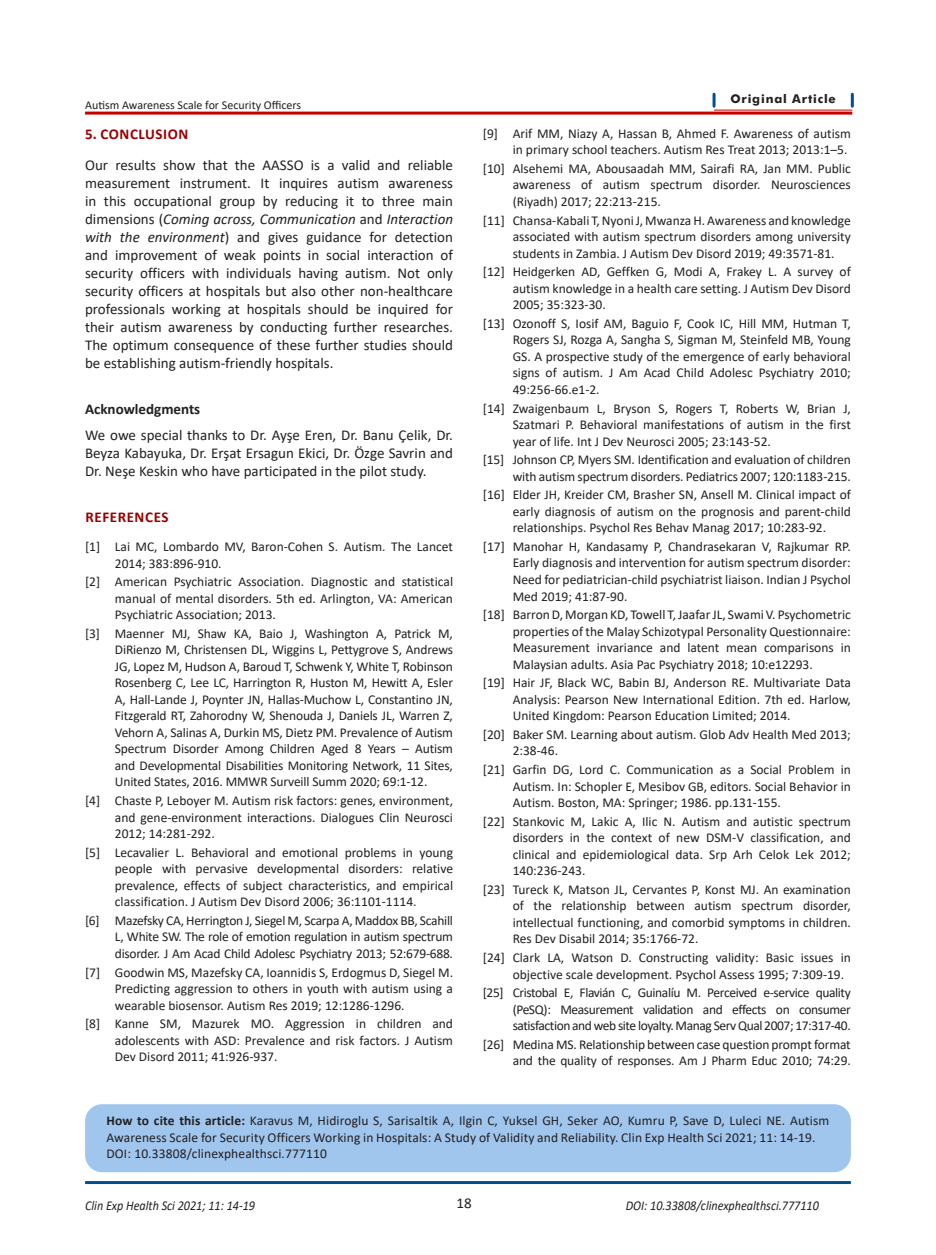
<style>
.page{position:relative;width:936px;height:1255px;background:#fff}
.page>*{position:absolute;margin:0;border:0;box-sizing:border-box;transform-origin:0 0}
.MNormal-TR{font:15px/18px "Calibri";color:#231f20;text-align:justify}
.t1{font:700 15px "Calibri";letter-spacing:.04em;color:#9a0000}
.t2{font:700 15px "Calibri";color:#231f20}
.t3{font:13.5px/16.5px "Calibri";color:#231f20;text-align:justify}
.t4{font:italic 13.5px "Calibri";color:#231f20;scale:.9 1}
.t5{font:12px "Calibri";color:#231f20}
.t6{font:700 12px "Futura BT";letter-spacing:.07em;color:#231f20}
.s1{font-style:italic}
.s2{font-weight:700}
.s3{font-style:inherit}
</style>
<div class="page">
<hr style="left:85px;top:1180px;width:765px;height:3px;background:#005090">
<hr style="left:85px;top:112px;width:767px;height:3px;background:#c80000">
<svg style="left:712px;top:94px;width:3px;height:12px"></svg>
<svg style="left:850px;top:94px;width:3px;height:12px"></svg>
<hr style="left:714px;top:110px;width:138px;height:1px;background:#c80000">
<div style="left:85px;top:1104px;width:765px;height:68px;background:#a0c6ee;border-radius:17px"></div>
<p class="t5" style="left:85px;top:97px;width:218px">Autism Awareness Scale for Security Officers</p>
<h2 class="t1" style="left:85px;top:123px;width:105px">5. CONCLUSION</h2>
<p class="MNormal-TR" style="left:85px;top:155px;width:369px">Our results show that the AASSO is a valid and reliable measurement instrument. It inquires autism awareness in this occupational group by reducing it to three main dimensions (<span class="s1">Coming across, Communication</span> and <span class="s1">Interaction with the environment</span>) and gives guidance for detection and improvement of weak points in social interaction of security officers with individuals having autism. Not only security officers at hospitals but also other non-healthcare professionals working at hospitals should be inquired for their autism awareness by conducting further researches.<br>The optimum consequence of these further studies should be establishing autism-friendly hospitals.</p>
<h3 class="t2" style="left:85px;top:398px;width:117px">Acknowledgments</h3>
<p class="MNormal-TR" style="left:85px;top:425px;width:369px">We owe special thanks to Dr. Ayşe Eren, Dr. Banu Çelik, Dr.<br>Beyza Kabayuka, Dr. Erşat Ersagun Ekici, Dr. Özge Savrin and Dr. Neşe Keskin who have participated in the pilot study.</p>
<h2 class="t1" style="left:85px;top:506px;width:85px">REFERENCES</h2>
<p class="t3" style="left:115px;top:538px;width:340px;text-indent:-30px">[1] Lai MC, Lombardo MV, Baron-Cohen S. Autism. The Lancet<br>2014; 383:896-910.</p>
<p class="t3" style="left:115px;top:573px;width:340px;text-indent:-30px">[2] American Psychiatric Association. Diagnostic and statistical manual of mental disorders. 5th ed. Arlington, VA: American Psychiatric Association; 2013.</p>
<p class="t3" style="left:115px;top:625px;width:339px;text-indent:-30px">[3] Maenner MJ, Shaw KA, Baio J, Washington A, Patrick M, DiRienzo M, Christensen DL, Wiggins L, Pettygrove S, Andrews JG, Lopez M, Hudson A, Baroud T, Schwenk Y, White T, Robinson Rosenberg C, Lee LC, Harrington R, Huston M, Hewitt A, Esler A, Hall-Lande J, Poynter JN, Hallas-Muchow L, Constantino JN, Fitzgerald RT, Zahorodny W, Shenouda J, Daniels JL, Warren Z, Vehorn A, Salinas A, Durkin MS, Dietz PM. Prevalence of Autism Spectrum Disorder Among Children Aged 8 Years – Autism and Developmental Disabilities Monitoring Network, 11 Sites, United States, 2016. MMWR Surveill Summ 2020; 69:1-12.</p>
<p class="t3" style="left:115px;top:792px;width:340px;text-indent:-30px">[4] Chaste P, Leboyer M. Autism risk factors: genes, environment, and gene-environment interactions. Dialogues Clin Neurosci 2012; 14:281-292.</p>
<p class="t3" style="left:115px;top:843px;width:340px;text-indent:-30px">[5] Lecavalier L. Behavioral and emotional problems in young people with pervasive developmental disorders: relative prevalence, effects of subject characteristics, and empirical classification. J Autism Dev Disord 2006; 36:1101-1114.</p>
<p class="t3" style="left:115px;top:911px;width:339px;text-indent:-30px">[6] Mazefsky CA, Herrington J, Siegel M, Scarpa A, Maddox BB, Scahill L, White SW. The role of emotion regulation in autism spectrum disorder. J Am Acad Child Adolesc Psychiatry 2013; 52:679-688.</p>
<p class="t3" style="left:115px;top:963px;width:340px;text-indent:-30px">[7] Goodwin MS, Mazefsky CA, Ioannidis S, Erdogmus D, Siegel M.<br>Predicting aggression to others in youth with autism using a wearable biosensor. Autism Res 2019; 12:1286-1296.</p>
<p class="t3" style="left:115px;top:1015px;width:340px;text-indent:-30px">[8] Kanne SM, Mazurek MO. Aggression in children and adolescents with ASD: Prevalence and risk factors. J Autism Dev Disord 2011; 41:926-937.</p>
<p class="t6" style="left:730px;top:92px;width:107px">Original Article</p>
<p class="t3" style="left:483px;top:125px;width:369px;text-align:right">[9] Arif MM, Niazy A, Hassan B, Ahmed F. Awareness of autism in primary school teachers. Autism Res Treat 2013; 2013:1–5.</p>
<p class="t3" style="left:512px;top:160px;width:340px;text-indent:-30px">[10] Alsehemi MA, Abousaadah MM, Sairafi RA, Jan MM. Public awareness of autism spectrum disorder. Neurosciences (Riyadh) 2017; 22:213-215.</p>
<p class="t3" style="left:512px;top:211px;width:340px;text-indent:-30px">[11] Chansa-Kabali T, Nyoni J, Mwanza H. Awareness and knowledge associated with autism spectrum disorders among university students in Zambia. J Autism Dev Disord 2019; 49:3571-81.</p>
<p class="t3" style="left:512px;top:263px;width:340px;text-indent:-30px">[12] Heidgerken AD, Geffken G, Modi A, Frakey L. A survey of autism knowledge in a health care setting. J Autism Dev Disord 2005; 35:323-30.</p>
<p class="t3" style="left:512px;top:315px;width:340px;text-indent:-30px">[13] Ozonoff S, Iosif AM, Baguio F, Cook IC, Hill MM, Hutman T, Rogers SJ, Rozga A, Sangha S, Sigman M, Steinfeld MB, Young GS. A prospective study of the emergence of early behavioral signs of autism. J Am Acad Child Adolesc Psychiatry 2010; 49:256-66.e1-2.</p>
<p class="t3" style="left:512px;top:399px;width:340px;text-indent:-30px">[14] Zwaigenbaum L, Bryson S, Rogers T, Roberts W, Brian J, Szatmari P. Behavioral manifestations of autism in the first year of life. Int J Dev Neurosci 2005; 23:143-52.</p>
<p class="t3" style="left:483px;top:451px;width:369px;text-align:right">[15] Johnson CP, Myers SM. Identification and evaluation of children with autism spectrum disorders. Pediatrics 2007; 120:1183-215.</p>
<p class="t3" style="left:512px;top:486px;width:340px;text-indent:-30px">[16] Elder JH, Kreider CM, Brasher SN, Ansell M. Clinical impact of early diagnosis of autism on the prognosis and parent-child relationships. Psychol Res Behav Manag 2017; 10:283-92.</p>
<p class="t3" style="left:512px;top:538px;width:340px;text-indent:-30px">[17] Manohar H, Kandasamy P, Chandrasekaran V, Rajkumar RP.<br>Early diagnosis and intervention for autism spectrum disorder:<br>Need for pediatrician-child psychiatrist liaison. Indian J Psychol Med 2019; 41:87-90.</p>
<p class="t3" style="left:512px;top:606px;width:340px;text-indent:-30px">[18] Barron D, Morgan KD, Towell T, Jaafar JL, Swami V. Psychometric properties of the Malay Schizotypal Personality Questionnaire:<br>Measurement invariance and latent mean comparisons in Malaysian adults. Asia Pac Psychiatry 2018; 10:e12293.</p>
<p class="t3" style="left:512px;top:674px;width:340px;text-indent:-30px">[19] Hair JF, Black WC, Babin BJ, Anderson RE. Multivariate Data Analysis: Pearson New International Edition. 7th ed. Harlow, United Kingdom: Pearson Education Limited; 2014.</p>
<p class="t3" style="left:512px;top:725px;width:340px;text-indent:-30px">[20] Baker SM. Learning about autism. Glob Adv Health Med 2013;<br>2:38-46.</p>
<p class="t3" style="left:512px;top:761px;width:339px;text-indent:-30px">[21] Garfin DG, Lord C. Communication as a Social Problem in Autism. In: Schopler E, Mesibov GB, editors. Social Behavior in Autism. Boston, MA: Springer; 1986. pp.131-155.</p>
<p class="t3" style="left:512px;top:812px;width:340px;text-indent:-30px">[22] Stankovic M, Lakic A, Ilic N. Autism and autistic spectrum disorders in the context of new DSM-V classification, and clinical and epidemiological data. Srp Arh Celok Lek 2012; 140:236-243.</p>
<p class="t3" style="left:512px;top:880px;width:340px;text-indent:-30px">[23] Tureck K, Matson JL, Cervantes P, Konst MJ. An examination of the relationship between autism spectrum disorder, intellectual functioning, and comorbid symptoms in children.<br>Res Dev Disabil 2014; 35:1766-72.</p>
<p class="t3" style="left:512px;top:949px;width:340px;text-indent:-30px">[24] Clark LA, Watson D. Constructing validity: Basic issues in objective scale development. Psychol Assess 1995; 7:309-19.</p>
<p class="t3" style="left:512px;top:984px;width:339px;text-indent:-30px">[25] Cristobal E, Flavián C, Guinalíu M. Perceived e‐service quality (PeSQ): Measurement validation and effects on consumer satisfaction and web site loyalty. Manag Serv Qual 2007; 17:317-40.</p>
<p class="t3" style="left:483px;top:1035px;width:369px;text-align:right">[26] Medina MS. Relationship between case question prompt format and the quality of responses. Am J Pharm Educ 2010; 74:29.</p>
<p class="t3" style="left:106px;top:1111px;width:724px;text-align:left"><span class="s2">How to cite this article:</span> Karavus M, Hidiroglu S, Sarisaltik A, Ilgin C, Yuksel GH, Seker AO, Kumru P, Save D, Luleci NE. Autism<br>Awareness Scale for Security Officers Working in Hospitals: A Study of Validity and Reliability. Clin Exp Health Sci 2021; 11: 14-19.<br>DOI: 10.33808/clinexphealthsci.777110</p>
<p class="t4" style="left:85px;top:1196px;width:190px">Clin Exp Health Sci 2021; 11: <span class="s3">14-19</span></p>
<p class="MNormal-TR" style="left:456px;top:1193px;width:17px">18</p>
<p class="t4" style="left:625px;top:1196px;width:216px">DOI: 10.33808/clinexphealthsci.<span class="s3">777110</span></p>
</div>
